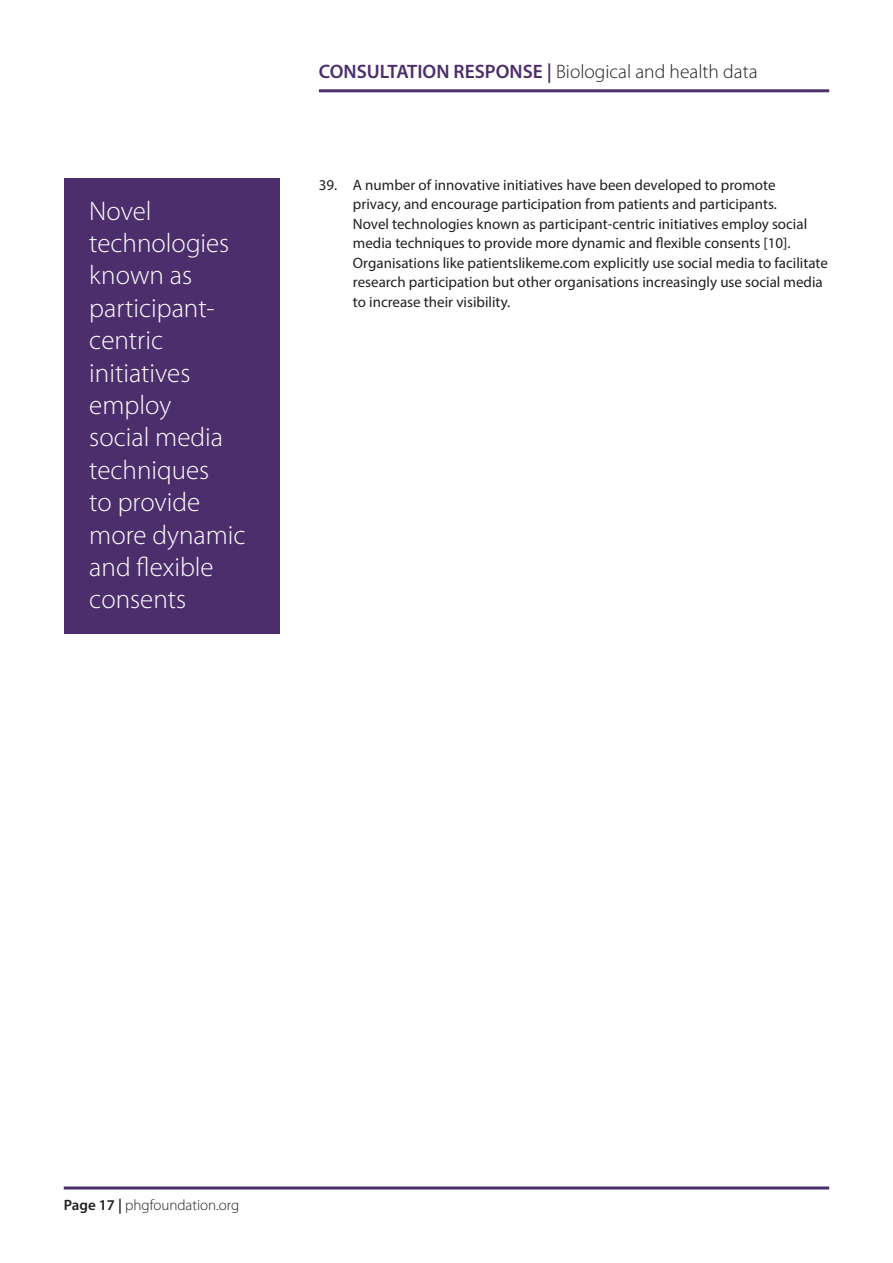
<style>
.page{position:relative;width:893px;height:1263px;background:#fff}
.page>*{position:absolute;margin:0;border:0;box-sizing:border-box;transform-origin:0 0}
.Main_Text_List_numbe{font:300 27px/32.4px "Myriad Pro";color:#fff}
.t1{font:300 19.5px "Myriad Pro";color:#231f20}
.t2{font:15px/19.5px "Myriad Pro";color:#231f20}
.t3{font:300 15px "Myriad Pro";color:#231f20}
.s1{font-weight:600;color:#4d2e6d}
.s2{font-weight:600}
</style>
<div class="page">
<hr style="left:64px;top:1186px;width:765px;height:3px;background:#4d2e6d">
<hr style="left:319px;top:89px;width:510px;height:3px;background:#4d2e6d">
<div style="left:64px;top:179px;width:215px;height:455px;background:#4d2e6d"></div>
<p class="Main_Text_List_numbe" style="left:89px;top:195px;width:158px">Novel technologies known as participant&shy;centric initiatives employ<br>social media techniques<br>to provide more dynamic and flexible consents</p>
<h2 class="t1" style="left:319px;top:61px;width:440px"><span class="s1">CONSULTATION RESPONSE |</span> Biological and health data</h2>
<p class="t2" style="left:353px;top:175px;width:476px;text-indent:-34px">39. A number of innovative initiatives have been developed to promote<br>privacy, and encourage participation from patients and participants.<br>Novel technologies known as participant-centric initiatives employ social media techniques to provide more dynamic and flexible consents [10].<br>Organisations like patientslikeme.com explicitly use social media to facilitate research participation but other organisations increasingly use social media to increase their visibility.</p>
<p class="t3" style="left:64px;top:1197px;width:177px"><span class="s2">Page 17 |</span> phgfoundation.org</p>
</div>
